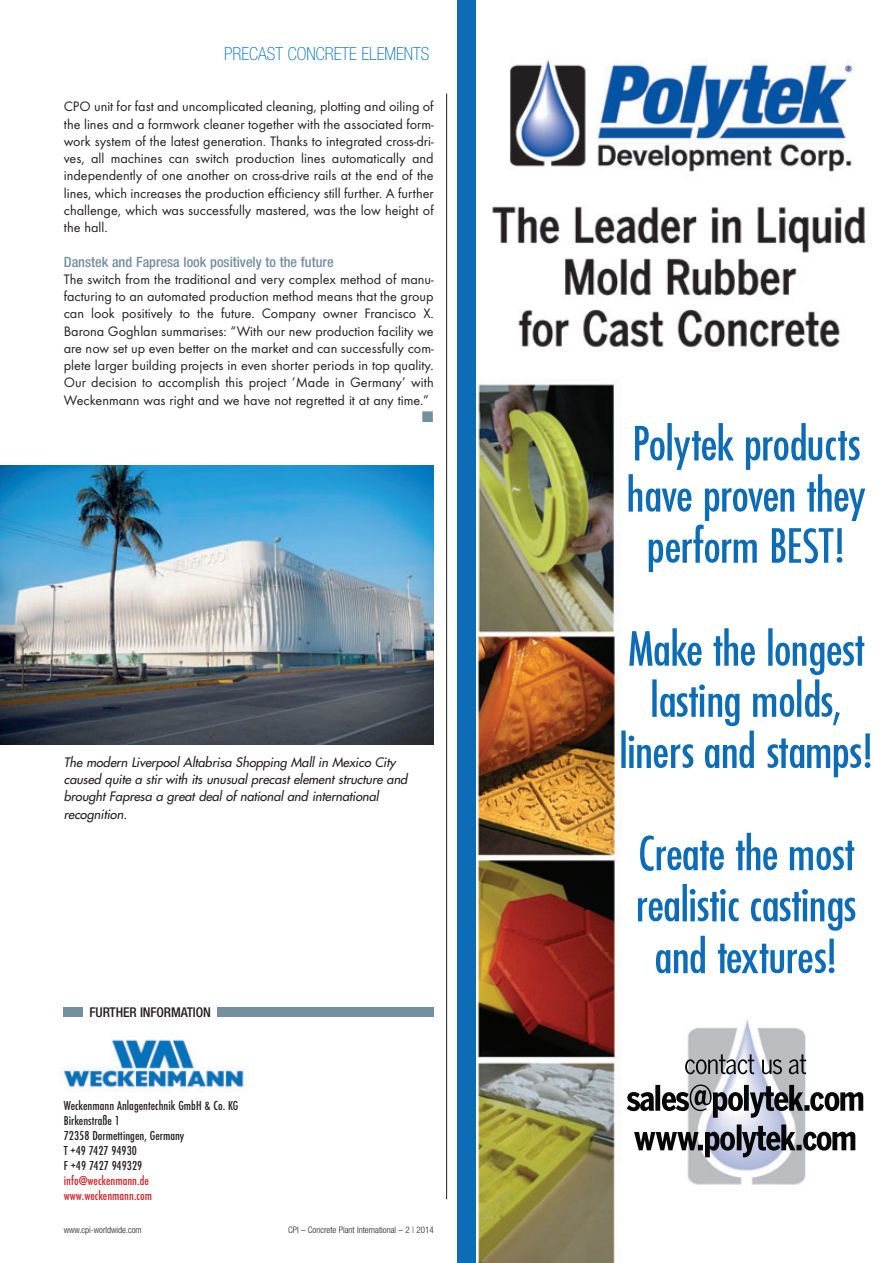
<style>
.page{position:relative;width:893px;height:1263px;background:#fff}
.page>*{position:absolute;margin:0;border:0;box-sizing:border-box;transform-origin:0 0}
.t1{font:100 condensed 18px "Helvetica Neue";color:#0372bb}
.t2{font:14.25px/17.2px "Futura T";color:#231f20;text-align:justify}
.t3{font:500 condensed 14.25px "Helvetica Neue";color:#73909f}
.t4{font:14.25px "European Pi Three";color:#73909f}
.t5{font:500 condensed 13.5px/15px "Futura T";letter-spacing:.005em;color:#231f20}
.t6{font:500 condensed 13.5px/15px "Futura T";letter-spacing:.005em;color:#d1232a}
.t7{font:500 condensed 13.5px "Helvetica Neue";letter-spacing:-.01em;color:#231f20}
.t8{font:italic 12.75px/17.2px "Futura";color:#231f20}
.t9{font:300 condensed 9px "Helvetica Neue";color:#231f20}
</style>
<div class="page">
<img style="left:61px;top:1039px;width:188px;height:54px">
<div style="left:64px;top:1007px;width:19px;height:10px;background:#73909f"></div>
<div style="left:217px;top:1007px;width:217px;height:10px;background:#73909f"></div>
<img style="left:0;top:466px;width:434px;height:279px">
<hr style="left:446px;top:94px;width:1px;height:1105px;background:#231f20">
<img style="left:475px;top:0;width:396px;height:1263px">
<div style="left:457px;top:0;width:18px;height:1263px;background:#0d6cb6"></div>
<img style="left:635px;top:423px;width:200px;height:47px">
<img style="left:640px;top:833px;width:191px;height:38px">
<img style="left:627px;top:1054px;width:179px;height:57px">
<p class="t1" style="left:224px;top:47px;width:207px">PRECAST CONCRETE ELEMENTS</p>
<p class="t2" style="left:64px;top:99px;width:371px">CPO unit for fast and uncomplicated cleaning, plotting and oiling of the lines and a formwork cleaner together with the associated form&shy;work system of the latest generation. Thanks to integrated cross-dri&shy;ves, all machines can switch production lines automatically and independently of one another on cross-drive rails at the end of the lines, which increases the production efficiency still further. A further challenge, which was successfully mastered, was the low height of the hall.</p>
<p class="t3" style="left:64px;top:256px;width:271px">Danstek and Fapresa look positively to the future</p>
<p class="t2" style="left:64px;top:272px;width:371px">The switch from the traditional and very complex method of manu&shy;facturing to an automated production method means that the group can look positively to the future. Company owner Francisco X.<br>Barona Goghlan summarises: “With our new production facility we are now set up even better on the market and can successfully com&shy;plete larger building projects in even shorter periods in top quality.<br>Our decision to accomplish this project ‘Made in Germany’ with Weckenmann was right and we have not regretted it at any time.”</p>
<p class="t4" style="left:422px;top:409px;width:13px">-</p>
<p class="t8" style="left:64px;top:754px;width:347px">The modern Liverpool Altabrisa Shopping Mall in Mexico City caused quite a stir with its unusual precast element structure and brought Fapresa a great deal of national and international recognition.</p>
<p class="t7" style="left:90px;top:1007px;width:123px">FURTHER INFORMATION</p>
<p class="t5" style="left:64px;top:1098px;width:176px">Weckenmann Anlagentechnik GmbH &amp; Co. KG<br>Birkenstraße 1<br>72358 Dormettingen, Germany<br>T +49 7427 94930<br>F +49 7427 949329</p>
<p class="t6" style="left:64px;top:1173px;width:90px">info@weckenmann.de www.weckenmann.com</p>
<p class="t9" style="left:64px;top:1226px;width:79px">www.cpi-worldwide.com</p>
<p class="t9" style="left:288px;top:1226px;width:147px">CPI – Concrete Plant International – 2 | 2014</p>
</div>
